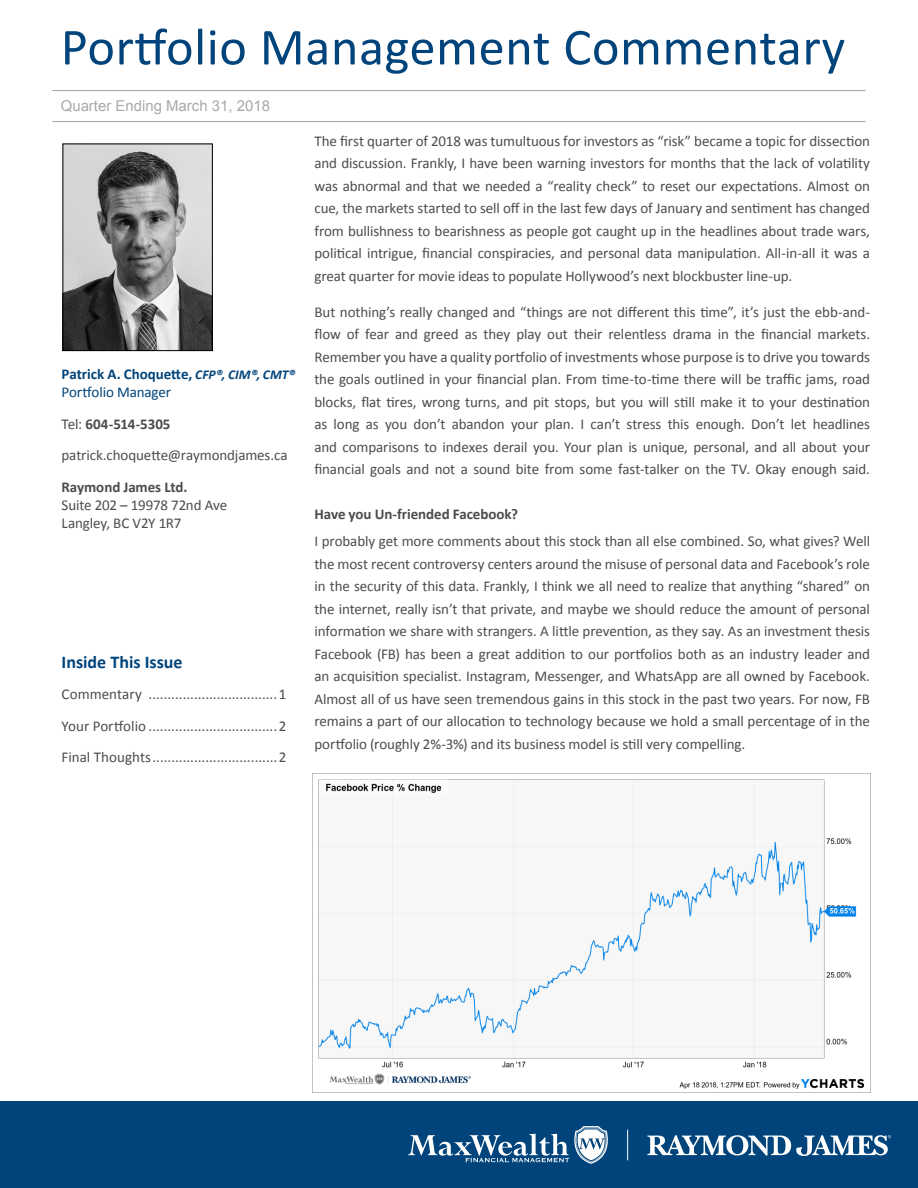
<style>
.page{position:relative;width:918px;height:1188px;background:#fff}
.page>*{position:absolute;margin:0;border:0;box-sizing:border-box;transform-origin:0 0}
.t1{font:52.5px "Calibri";letter-spacing:.01em;color:#00447b}
.t2{font:700 18px "Calibri";color:#00447b}
.TOC_Subhead_1{font:15px/22.5px "Calibri";letter-spacing:-.005em;color:#4b4c4d;text-align:justify}
.t3{font:700 15px/18px "Calibri";letter-spacing:-.005em;color:#00447b}
.t4{font:15px "Arial";color:#a8a9ad}
.t5{font:700 15px "Calibri";color:#4b4c4d}
.s1{font-weight:700}
.s2{font-style:italic;font-size:13.5px}
.s3{font-weight:400}
</style>
<div class="page">
<div style="left:0;top:1102px;width:918px;height:86px;background:#00447b"></div>
<svg style="left:647px;top:1135px;width:244px;height:21px"></svg>
<hr style="left:627px;top:1130px;width:1px;height:30px;background:#fff">
<svg style="left:408px;top:1126px;width:200px;height:38px"></svg>
<hr style="left:52px;top:121px;width:814px;height:1px;background:#a8a9ad">
<hr style="left:52px;top:90px;width:814px;height:1px;background:#a8a9ad">
<img style="left:65px;top:146px;width:146px;height:203px">
<div style="left:63px;top:144px;width:150px;height:207px;border:1px solid #000"></div>
<img style="left:312px;top:774px;width:553px;height:318px">
<h1 class="t1" style="left:61px;top:14px;width:786px">Portfolio Management Commentary</h1>
<p class="t4" style="left:61px;top:96px;width:211px">Quarter Ending March 31, 2018</p>
<p class="TOC_Subhead_1" style="left:314px;top:129px;width:557px">The first quarter of 2018 was tumultuous for investors as “risk” became a topic for dissection and discussion. Frankly, I have been warning investors for months that the lack of volatility was abnormal and that we needed a “reality check” to reset our expectations. Almost on cue, the markets started to sell off in the last few days of January and sentiment has changed from bullishness to bearishness as people got caught up in the headlines about trade wars, political intrigue, financial conspiracies, and personal data manipulation. All-in-all it was a great quarter for movie ideas to populate Hollywood’s next blockbuster line-up.</p>
<p class="TOC_Subhead_1" style="left:314px;top:300px;width:557px">But nothing’s really changed and “things are not different this time”, it’s just the ebb-and&shy;flow of fear and greed as they play out their relentless drama in the financial markets.<br>Remember you have a quality portfolio of investments whose purpose is to drive you towards the goals outlined in your financial plan. From time-to-time there will be traffic jams, road blocks, flat tires, wrong turns, and pit stops, but you will still make it to your destination as long as you don’t abandon your plan. I can’t stress this enough. Don’t let headlines and comparisons to indexes derail you. Your plan is unique, personal, and all about your financial goals and not a sound bite from some fast-talker on the TV. Okay enough said.</p>
<p class="TOC_Subhead_1" style="left:314px;top:501px;width:557px;line-height:27px"><span class="s1">Have you Un-friended Facebook?<br></span>I probably get more comments about this stock than all else combined. So, what gives? Well</p>
<p class="TOC_Subhead_1" style="left:314px;top:552px;width:557px">the most recent controversy centers around the misuse of personal data and Facebook’s role in the security of this data. Frankly, I think we all need to realize that anything “shared” on the internet, really isn’t that private, and maybe we should reduce the amount of personal information we share with strangers. A little prevention, as they say. As an investment thesis Facebook (FB) has been a great addition to our portfolios both as an industry leader and an acquisition specialist. Instagram, Messenger, and WhatsApp are all owned by Facebook.<br>Almost all of us have seen tremendous gains in this stock in the past two years. For now, FB remains a part of our allocation to technology because we hold a small percentage of in the portfolio (roughly 2%-3%) and its business model is still very compelling.</p>
<p class="t3" style="left:62px;top:365px;width:235px">Patrick A. Choquette, <span class="s2">CFP®, CIM®, CMT®<br></span><span class="s3">Portfolio Manager</span></p>
<p class="t5" style="left:62px;top:414px;width:111px"><span class="s3">Tel:</span> 604-514-5305</p>
<p class="TOC_Subhead_1" style="left:62px;top:444px;width:228px">patrick.choquette@raymondjames.ca</p>
<p class="TOC_Subhead_1" style="left:62px;top:478px;width:167px;line-height:18px;text-align:left"><span class="s1">Raymond James Ltd.<br></span>Suite 202 – 19978 72nd Ave<br>Langley, BC V2Y 1R7</p>
<p class="t2" style="left:62px;top:651px;width:123px">Inside This Issue</p>
<p class="TOC_Subhead_1" style="left:62px;top:683px;width:227px">Commentary ..................................1</p>
<p class="TOC_Subhead_1" style="left:62px;top:715px;width:227px">Your Portfolio ..................................2</p>
<p class="TOC_Subhead_1" style="left:62px;top:746px;width:227px">Final Thoughts.................................2</p>
</div>
